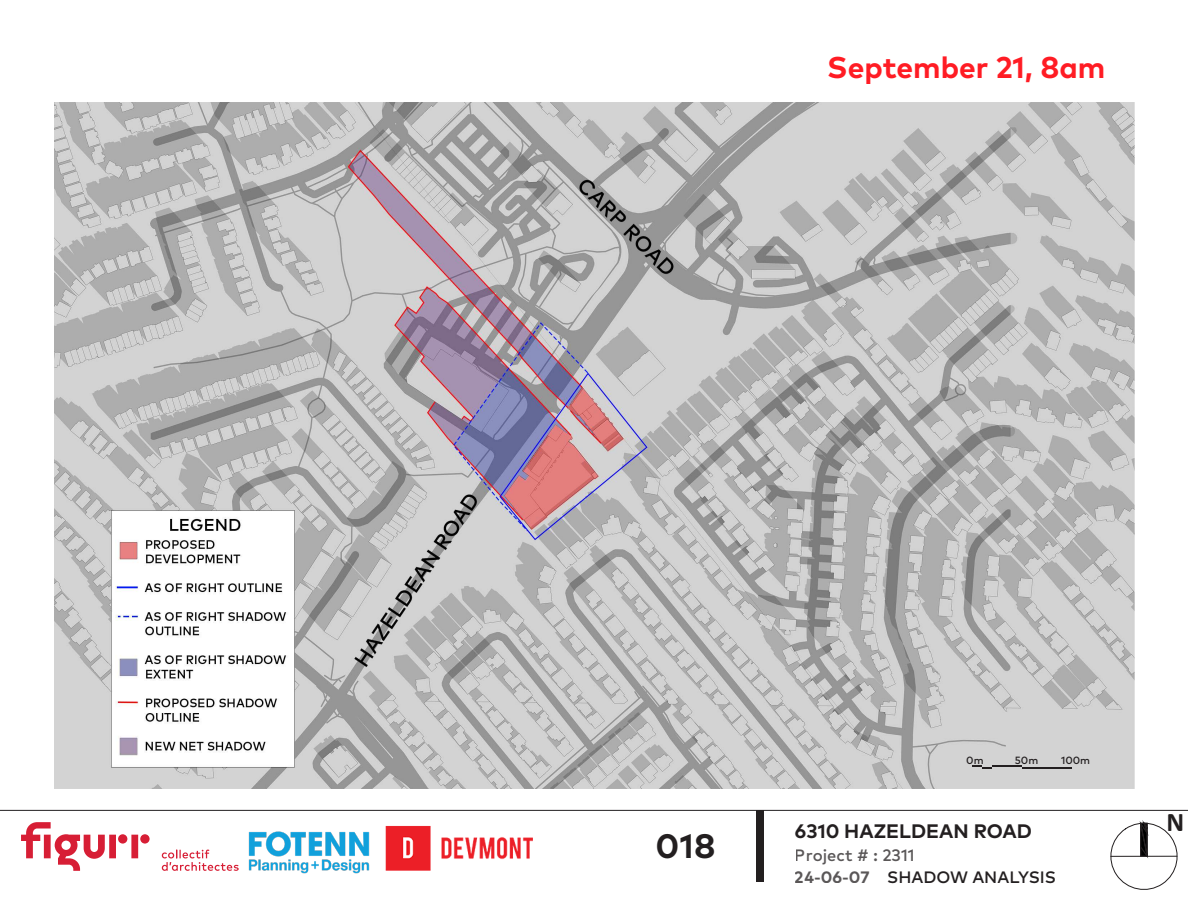
<style>
.page{position:relative;width:1188px;height:918px;background:#fff}
.page>*{position:absolute;margin:0;border:0;box-sizing:border-box;transform-origin:0 0}
.t1{font:700 27px "Calibri";color:#231f20}
.t2{font:700 16.95px "Mark OT";color:#231f20}
.t3{font:700 15px "Mark OT";color:#ff1c24}
.t4{font:700 9.75px "Mark OT";color:#231f20}
.t5{font:500 8.25px "Mark OT";color:#231f20}
.t6{font:700 8.25px "Mark OT";color:#231f20}
.t7{font:500 5.25px "Mark OT";color:#231f20}
</style>
<div class="page">
<svg style="left:1091px;top:809px;width:97px;height:81px"></svg>
<img style="left:248px;top:831px;width:122px;height:42px">
<div style="left:756px;top:810px;width:8px;height:72px;background:#231f20"></div>
<hr style="left:0;top:810px;width:1188px;height:1px;background:#231f20">
<div style="left:118px;top:834px;width:9px;height:10px;background:#d71e35;border-radius:50%"></div>
<svg style="left:140px;top:834px;width:10px;height:10px"></svg>
<svg style="left:131px;top:835px;width:7px;height:23px"></svg>
<svg style="left:22px;top:822px;width:94px;height:49px"></svg>
<svg style="left:162px;top:850px;width:77px;height:21px"></svg>
<img style="left:385px;top:825px;width:148px;height:46px">
<img style="left:54px;top:102px;width:1081px;height:687px">
<svg style="left:972px;top:766px;width:20px;height:3px"></svg>
<hr style="left:1022px;top:767px;width:50px;height:2px;background:#231f20">
<hr style="left:992px;top:766px;width:30px;height:1px;background:#231f20">
<h3 class="t3" style="left:827px;top:64px;width:280px">September 21, 8am</h3>
<h2 class="t2" style="left:656px;top:843px;width:61px">018</h2>
<p class="t7" style="left:966px;top:759px;width:19px">0m</p>
<p class="t7" style="left:1015px;top:759px;width:25px">50m</p>
<p class="t7" style="left:1061px;top:759px;width:31px">100m</p>
<p class="t4" style="left:795px;top:828px;width:238px">6310 HAZELDEAN ROAD</p>
<h1 class="t1" style="left:1166px;top:806px;width:19px">N</h1>
<p class="t6" style="left:795px;top:875px;width:76px">24-06-07</p>
<p class="t5" style="left:795px;top:853px;width:121px">Project # : 2311</p>
<p class="t5" style="left:887px;top:876px;width:170px">SHADOW ANALYSIS</p>
</div>
